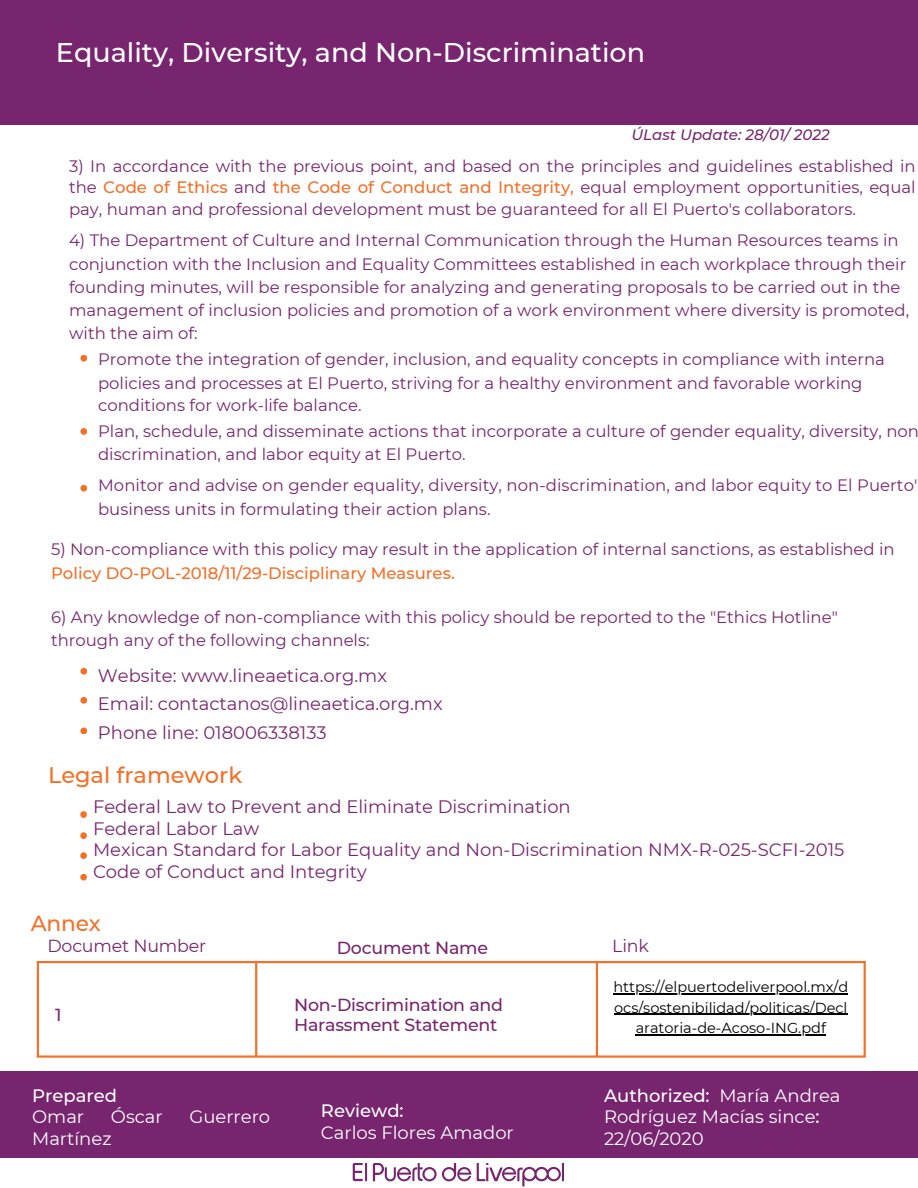
<style>
.page{position:relative;width:918px;height:1188px;background:#fff}
.page>*{position:absolute;margin:0;border:0;box-sizing:border-box;transform-origin:0 0}
.t1{font:500 27px "Montserrat";color:#fff}
.t2{font:500 22.5px "Montserrat";color:#f37027}
.t3{font:500 21.75px "Montserrat";letter-spacing:-.01em;color:#f37027}
.t4{font:18px/21.3px "Montserrat";color:#78256f}
.t5{font:18px/21.3px "Montserrat";color:#fff}
.t6{font:500 18px/21.3px "Montserrat";color:#fff}
.t7{font:500 17.4px/20.7px "Montserrat";letter-spacing:-.01em;color:#78256f}
.t8{font:17.4px "Montserrat";letter-spacing:-.01em;color:#78256f}
.t9{font:16.5px/23.4px "Montserrat";color:#78256f}
.t10{font:italic 500 15px "Montserrat";color:#78256f}
.t11{font:14.55px "Montserrat";color:#000}
.s1{font-weight:500;color:#f37027}
.s2{font-weight:400}
.s3{font-weight:500}
</style>
<div class="page">
<svg style="left:80px;top:811px;width:7px;height:7px"></svg>
<svg style="left:80px;top:832px;width:7px;height:7px"></svg>
<svg style="left:80px;top:852px;width:7px;height:7px"></svg>
<svg style="left:80px;top:874px;width:7px;height:7px"></svg>
<div style="left:80px;top:355px;width:7px;height:7px;background:#f37027"></div>
<div style="left:80px;top:428px;width:7px;height:7px;background:#f37027"></div>
<div style="left:80px;top:485px;width:7px;height:7px;background:#f37027"></div>
<div style="left:80px;top:668px;width:7px;height:7px;background:#f37027"></div>
<div style="left:80px;top:697px;width:7px;height:7px;background:#f37027"></div>
<div style="left:80px;top:728px;width:7px;height:6px;background:#f37027"></div>
<div style="left:0;top:0;width:918px;height:124px;background:#78256f"></div>
<svg style="left:353px;top:1163px;width:211px;height:23px"></svg>
<div style="left:0;top:1071px;width:918px;height:86px;background:#78256f"></div>
<hr style="left:613px;top:994px;width:235px;height:1px;background:#000">
<hr style="left:614px;top:1014px;width:234px;height:1px;background:#000">
<hr style="left:636px;top:1034px;width:190px;height:1px;background:#000">
<hr style="left:37px;top:963px;width:2px;height:92px;background:#f37027">
<hr style="left:255px;top:963px;width:2px;height:92px;background:#f37027">
<hr style="left:596px;top:963px;width:2px;height:92px;background:#f37027">
<hr style="left:864px;top:963px;width:2px;height:92px;background:#f37027">
<hr style="left:37px;top:961px;width:829px;height:2px;background:#f37027">
<hr style="left:37px;top:1055px;width:829px;height:3px;background:#f37027">
<p class="t1" style="left:56px;top:36px;width:591px">Equality, Diversity, and Non-Discrimination</p>
<p class="t10" style="left:631px;top:125px;width:200px">ÚLast Update: 28/01/ 2022</p>
<p class="t9" style="left:69px;top:155px;width:848px;line-height:21.3px;text-align:justify">3) In accordance with the previous point, and based on the principles and guidelines established in the <span class="s1">Code of Ethics</span> and <span class="s1">the Code of Conduct and Integrity,</span> equal employment opportunities, equal pay, human and professional development must be guaranteed for all El Puerto's collaborators.</p>
<p class="t9" style="left:69px;top:228px;width:842px">4) The Department of Culture and Internal Communication through the Human Resources teams in conjunction with the Inclusion and Equality Committees established in each workplace through their founding minutes, will be responsible for analyzing and generating proposals to be carried out in the management of inclusion policies and promotion of a work environment where diversity is promoted, with the aim of:</p>
<h4 class="t9" style="left:98px;top:348px;width:788px">Promote the integration of gender, inclusion, and equality concepts in compliance with interna policies and processes at El Puerto, striving for a healthy environment and favorable working conditions for work-life balance.</h4>
<p class="t9" style="left:98px;top:419px;width:823px">Plan, schedule, and disseminate actions that incorporate a culture of gender equality, diversity, non discrimination, and labor equity at El Puerto.</p>
<h4 class="t9" style="left:98px;top:474px;width:821px">Monitor and advise on gender equality, diversity, non-discrimination, and labor equity to El Puerto' business units in formulating their action plans.</h4>
<h4 class="t9" style="left:51px;top:537px;width:845px">5) Non-compliance with this policy may result in the application of internal sanctions, as established in<br><span class="s1">Policy DO-POL-2018/11/29-Disciplinary Measures.</span></h4>
<h4 class="t9" style="left:51px;top:605px;width:788px">6) Any knowledge of non-compliance with this policy should be reported to the "Ethics Hotline" through any of the following channels:</h4>
<p class="t4" style="left:98px;top:662px;width:346px;line-height:28.2px">Website: www.lineaetica.org.mx<br>Email: contactanos@lineaetica.org.mx<br>Phone line: 018006338133</p>
<p class="t2" style="left:48px;top:761px;width:196px">Legal framework</p>
<p class="t4" style="left:93px;top:796px;width:753px">Federal Law to Prevent and Eliminate Discrimination<br>Federal Labor Law<br>Mexican Standard for Labor Equality and Non-Discrimination NMX-R-025-SCFI-2015<br>Code of Conduct and Integrity</p>
<p class="t3" style="left:31px;top:910px;width:72px">Annex</p>
<h4 class="t8" style="left:47px;top:935px;width:160px">Documet Number</h4>
<h2 class="t7" style="left:337px;top:937px;width:153px">Document Name</h2>
<h3 class="t8" style="left:612px;top:935px;width:38px">Link</h3>
<h4 class="t7" style="left:55px;top:1004px;width:8px">1</h4>
<p class="t7" style="left:294px;top:994px;width:211px">Non-Discrimination and<br>Harassment Statement</p>
<h1 class="t6" style="left:32px;top:1085px;width:87px">Prepared<br><span class="s2">Omar</span></h1>
<h1 class="t5" style="left:111px;top:1106px;width:53px">Óscar</h1>
<h1 class="t5" style="left:190px;top:1106px;width:82px">Guerrero</h1>
<h1 class="t5" style="left:32px;top:1128px;width:81px">Martínez</h1>
<h4 class="t5" style="left:321px;top:1100px;width:194px"><span class="s3">Reviewd:<br></span>Carlos Flores Amador</h4>
<h4 class="t11" style="left:613px;top:978px;width:236px">https://elpuertodeliverpool.mx/d</h4>
<h2 class="t11" style="left:614px;top:999px;width:235px">ocs/sostenibilidad/politicas/Decl</h2>
<h4 class="t11" style="left:636px;top:1019px;width:192px">aratoria-de-Acoso-ING.pdf</h4>
<h4 class="t5" style="left:604px;top:1085px;width:238px"><span class="s3">Authorized:</span> María Andrea<br>Rodríguez Macías since<span class="s3">:<br></span>22/06/2020</h4>
</div>
